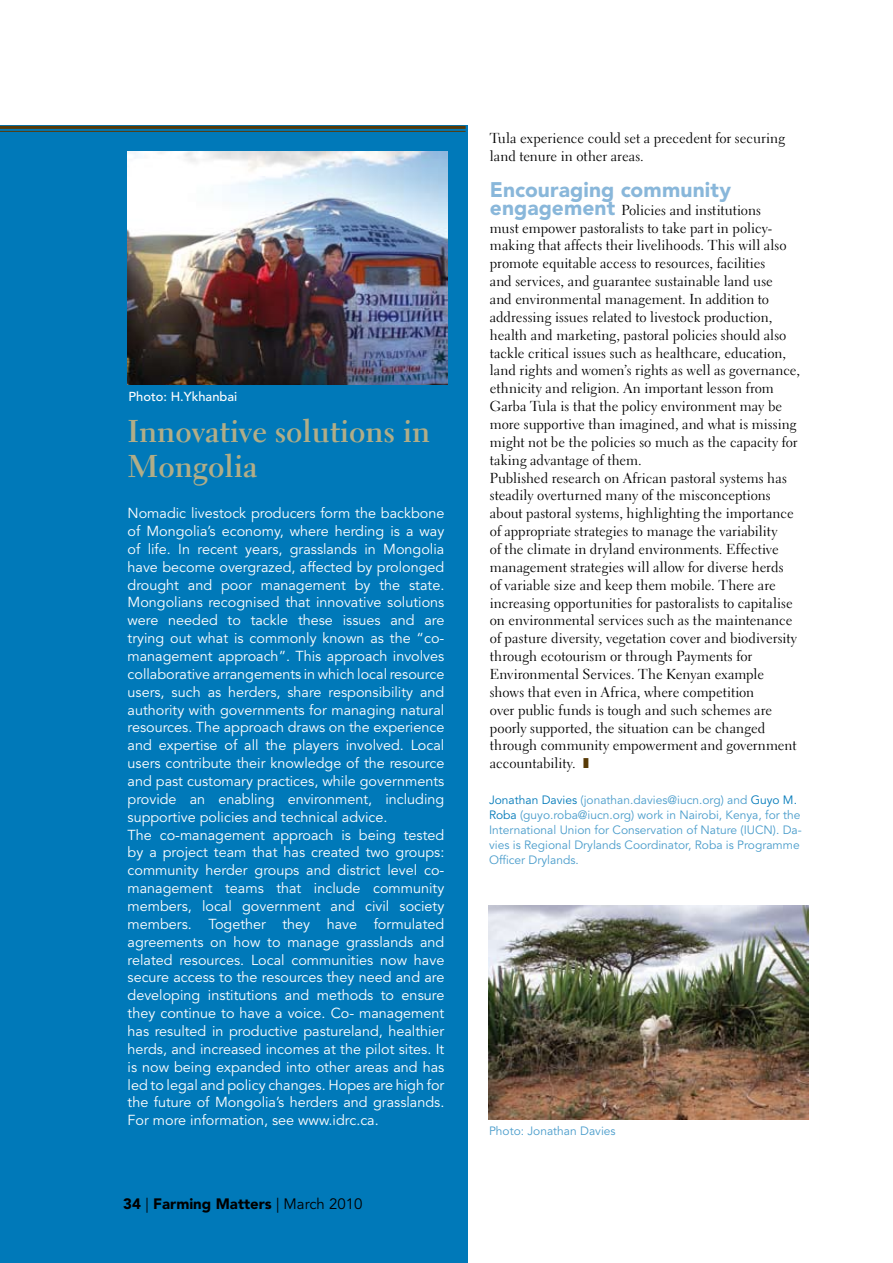
<style>
.page{position:relative;width:893px;height:1263px;background:#fff}
.page>*{position:absolute;margin:0;border:0;box-sizing:border-box;transform-origin:0 0}
.t1{font:700 31.5px/34.5px "Electra LT Std";color:#b1ad87}
.t2{font:900 21px "Avenir LT Std";letter-spacing:.005em;color:#89b7da}
.t3{font:900 15px "Avenir LT Std";color:#000}
.t4{font:14.4px/17.9px "Avenir LT Std";color:#fff}
.t5{font:14.4px/17.9px "Electra LT Std";color:#000}
.t6{font:500 12.9px "Avenir LT Std";color:#fff}
.t7{font:12px/15px "Avenir LT Std";color:#499ccb}
.s1{font-weight:400}
.s2{font-family:"Avenir LT Std";font-weight:900;font-size:21px;color:#89b7da}
.s3{color:#583a06}
.s4{color:#0079b9}
</style>
<div class="page">
<div style="left:0;top:126px;width:468px;height:1137px;background:#0079b9"></div>
<hr style="left:0;top:126px;width:466px;height:3px;background:#583a06">
<hr style="left:0;top:131px;width:466px;height:1px;background:#583a06">
<img style="left:489px;top:906px;width:319px;height:213px">
<img style="left:128px;top:152px;width:319px;height:233px">
<p class="t6" style="left:129px;top:389px;width:110px">Photo: H.Ykhanbai</p>
<h1 class="t1" style="left:128px;top:414px;width:304px">Innovative solutions in<br>Mongolia</h1>
<p class="t4" style="left:128px;top:505px;width:318px">Nomadic livestock producers form the backbone of Mongolia’s economy, where herding is a way of life. In recent years, grasslands in Mongolia have become overgrazed, affected by prolonged drought and poor management by the state.<br>Mongolians recognised that innovative solutions were needed to tackle these issues and are trying out what is commonly known as the “co&shy;management approach”. This approach involves collaborative arrangements in which local resource users, such as herders, share responsibility and authority with governments for managing natural resources. The approach draws on the experience and expertise of all the players involved. Local users contribute their knowledge of the resource and past customary practices, while governments provide an enabling environment, including supportive policies and technical advice.<br>The co-management approach is being tested by a project team that has created two groups: community herder groups and district level co&shy;management teams that include community members, local government and civil society members. Together they have formulated agreements on how to manage grasslands and related resources. Local communities now have secure access to the resources they need and are developing institutions and methods to ensure they continue to have a voice. Co- management has resulted in productive pastureland, healthier herds, and increased incomes at the pilot sites. It is now being expanded into other areas and has led to legal and policy changes. Hopes are high for the future of Mongolia’s herders and grasslands.<br>For more information, see www.idrc.ca.</p>
<p class="t3" style="left:123px;top:1195px;width:241px">34 <span class="s1">|</span> Farming Matters <span class="s1">| March 2010</span></p>
<p class="t5" style="left:490px;top:129px;width:297px">Tula experience could set a precedent for securing land tenure in other areas.</p>
<h2 class="t2" style="left:490px;top:177px;width:243px">Encouraging community</h2>
<p class="t5" style="left:490px;top:201px;width:312px"><span class="s2">engagement</span> Policies and institutions<br>must empower pastoralists to take part in policy&shy;making that affects their livelihoods. This will also promote equitable access to resources, facilities<br>and services, and guarantee sustainable land use<br>and environmental management. In addition to addressing issues related to livestock production, health and marketing, pastoral policies should also tackle critical issues such as healthcare, education, land rights and women’s rights as well as governance, ethnicity and religion. An important lesson from Garba Tula is that the policy environment may be more supportive than imagined, and what is missing might not be the policies so much as the capacity for taking advantage of them.<br>Published research on African pastoral systems has steadily overturned many of the misconceptions about pastoral systems, highlighting the importance of appropriate strategies to manage the variability<br>of the climate in dryland environments. Effective management strategies will allow for diverse herds<br>of variable size and keep them mobile. There are increasing opportunities for pastoralists to capitalise on environmental services such as the maintenance of pasture diversity, vegetation cover and biodiversity through ecotourism or through Payments for Environmental Services. The Kenyan example shows that even in Africa, where competition<br>over public funds is tough and such schemes are poorly supported, the situation can be changed through community empowerment and government accountability. <span class="s3">❚</span></p>
<p class="t7" style="left:489px;top:793px;width:314px"><span class="s4">Jonathan Davies</span> (jonathan.davies@iucn.org) and <span class="s4">Guyo M.<br>Roba</span> (guyo.roba@iucn.org) work in Nairobi, Kenya, for the International Union for Conservation of Nature (IUCN). Da&shy;vies is Regional Drylands Coordinator, Roba is Programme Officer Drylands.</p>
<p class="t7" style="left:489px;top:1123px;width:128px">Photo: Jonathan Davies</p>
</div>
